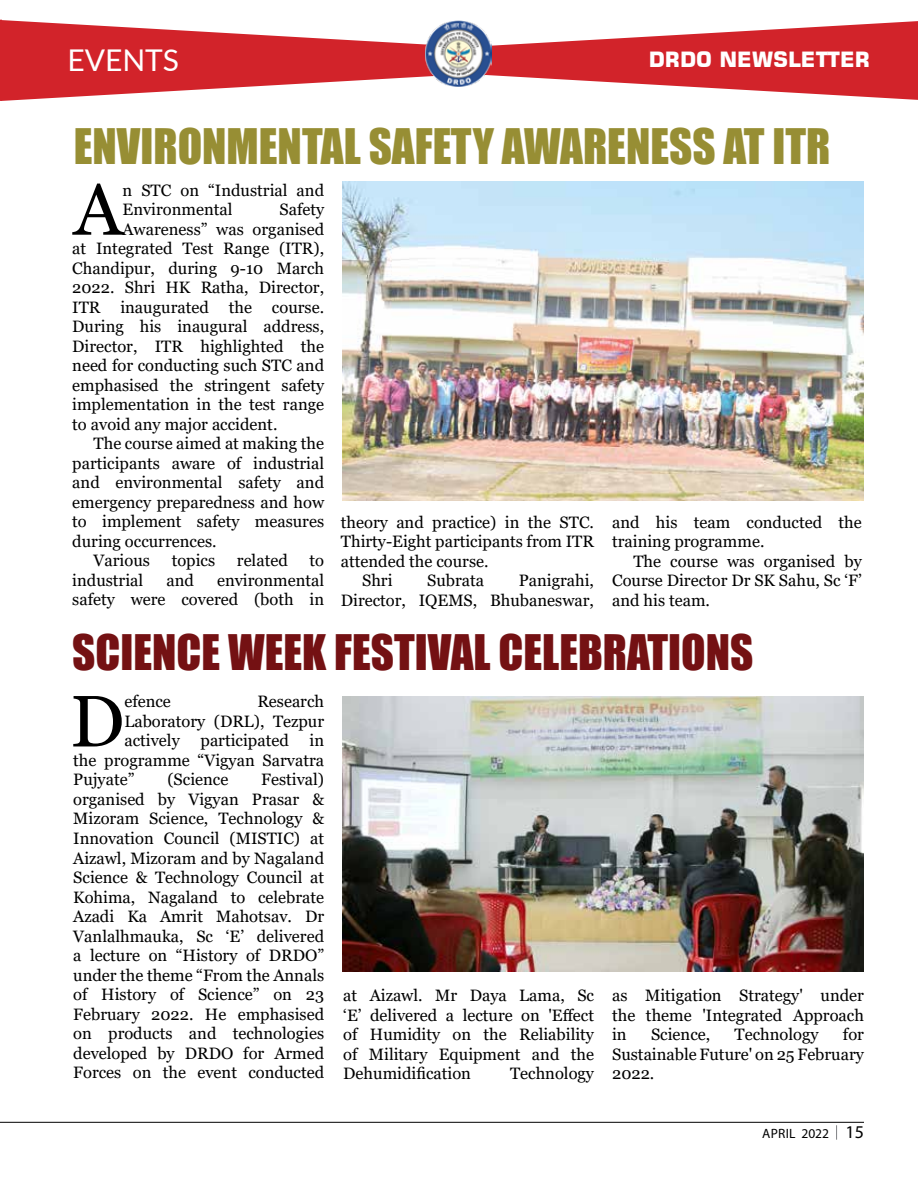
<style>
.page{position:relative;width:918px;height:1188px;background:#fff}
.page>*{position:absolute;margin:0;border:0;box-sizing:border-box;transform-origin:0 0}
.t1{font:72.75px "Georgia";color:#000}
.t2{font:45px "Impact";color:#978e34}
.t3{font:45px "Impact";color:#741113}
.t4{font:30px "Lato";color:#fff}
.t5{font:700 21px "Square 721 BT";color:#fff}
.t6{font:16.5px/19.5px "Georgia";color:#000;text-align:justify}
.t7{font:13.5px "Myriad Pro";letter-spacing:.02em;color:#000}
.s1{font-size:18px}
</style>
<div class="page">
<hr style="left:0;top:1122px;width:864px;height:1px;background:#000">
<svg style="left:836px;top:1125px;width:1px;height:15px"></svg>
<svg style="left:2px;top:20px;width:232px;height:81px;fill:#d2232a"></svg>
<svg style="left:234px;top:21px;width:684px;height:79px;fill:#d2232a"></svg>
<img style="left:426px;top:20px;width:66px;height:66px">
<svg style="left:0;top:20px;width:2px;height:81px"></svg>
<img style="left:342px;top:182px;width:522px;height:318px">
<img style="left:342px;top:697px;width:522px;height:274px">
<h3 class="t4" style="left:68px;top:38px;width:113px">EVENTS</h3>
<p class="t5" style="left:649px;top:47px;width:223px">DRDO NEWSLETTER</p>
<h2 class="t2" style="left:74px;top:111px;width:758px">ENVIRONMENTAL SAFETY AWARENESS AT ITR</h2>
<h1 class="t1" style="left:74px;top:166px;width:50px">A</h1>
<p class="t6" style="left:123px;top:181px;width:203px">n STC on “Industrial and<br>Environmental</p>
<p class="t6" style="left:279px;top:200px;width:46px">Safety</p>
<p class="t6" style="left:123px;top:220px;width:203px">Awareness” was organised</p>
<p class="t6" style="left:72px;top:239px;width:253px">at Integrated Test Range (ITR),</p>
<p class="t6" style="left:72px;top:259px;width:253px">Chandipur, during 9-10 March</p>
<p class="t6" style="left:72px;top:278px;width:253px">2022. Shri HK Ratha, Director,</p>
<p class="t6" style="left:72px;top:298px;width:253px">ITR inaugurated the course.</p>
<p class="t6" style="left:72px;top:317px;width:253px">During his inaugural address,</p>
<p class="t6" style="left:72px;top:337px;width:253px">Director, ITR highlighted the</p>
<p class="t6" style="left:72px;top:356px;width:253px">need for conducting such STC and</p>
<p class="t6" style="left:72px;top:376px;width:253px">emphasised the stringent safety</p>
<p class="t6" style="left:72px;top:395px;width:253px">implementation in the test range</p>
<p class="t6" style="left:72px;top:415px;width:207px">to avoid any major accident.</p>
<p class="t6" style="left:94px;top:434px;width:232px">The course aimed at making the</p>
<p class="t6" style="left:72px;top:454px;width:253px">participants aware of industrial</p>
<p class="t6" style="left:72px;top:473px;width:253px">and environmental safety and</p>
<p class="t6" style="left:72px;top:493px;width:253px">emergency preparedness and how</p>
<p class="t6" style="left:72px;top:512px;width:253px">to implement safety measures</p>
<p class="t6" style="left:72px;top:532px;width:146px">during occurrences.</p>
<p class="t6" style="left:94px;top:551px;width:58px">Various</p>
<p class="t6" style="left:172px;top:551px;width:45px">topics</p>
<p class="t6" style="left:237px;top:551px;width:52px">related</p>
<p class="t6" style="left:310px;top:551px;width:16px">to</p>
<p class="t6" style="left:72px;top:571px;width:72px">industrial</p>
<p class="t6" style="left:166px;top:571px;width:29px">and</p>
<p class="t6" style="left:341px;top:513px;width:255px">theory and practice) in the STC.</p>
<p class="t6" style="left:341px;top:532px;width:255px">Thirty-Eight participants from ITR</p>
<p class="t6" style="left:341px;top:552px;width:149px">attended the course.</p>
<p class="t6" style="left:362px;top:571px;width:32px">Shri</p>
<p class="t6" style="left:427px;top:571px;width:59px">Subrata</p>
<p class="t6" style="left:612px;top:513px;width:251px">and his team conducted the training programme.</p>
<p class="t6" style="left:612px;top:552px;width:251px;text-indent:21px">The course was organised by Course Director Dr SK Sahu, Sc ‘F’ and his team.</p>
<h2 class="t3" style="left:72px;top:618px;width:683px">SCIENCE WEEK FESTIVAL CELEBRATIONS</h2>
<h1 class="t1" style="left:70px;top:677px;width:56px">D</h1>
<p class="t6" style="left:124px;top:692px;width:48px">efence</p>
<p class="t6" style="left:72px;top:571px;width:253px;text-align:right">environmental<br>safety were covered (both in</p>
<p class="t6" style="left:341px;top:571px;width:255px;text-align:right">Panigrahi,<br>Director, IQEMS, Bhubaneswar,</p>
<p class="t6" style="left:124px;top:692px;width:201px;text-indent:133px">Research Laboratory (DRL), Tezpur actively</p>
<p class="t6" style="left:201px;top:731px;width:90px">participated</p>
<p class="t6" style="left:73px;top:731px;width:252px;text-indent:236px">in the programme “Vigyan Sarvatra Pujyate”</p>
<p class="t6" style="left:73px;top:770px;width:252px;text-indent:188px">Festival) organised by Vigyan Prasar &amp; Mizoram Science, Technology &amp; Innovation Council (MISTIC) at Aizawl, Mizoram and by Nagaland Science &amp; Technology Council at Kohima, Nagaland to celebrate Azadi Ka Amrit Mahotsav. Dr Vanlalhmauka, Sc ‘E’ delivered a lecture on “History of DRDO” under the theme “From the Annals of History of Science” on 23<br>February 2022. He emphasised on products and technologies developed by DRDO for Armed Forces on the event conducted</p>
<p class="t6" style="left:167px;top:770px;width:62px">(Science</p>
<p class="t6" style="left:343px;top:986px;width:252px">at Aizawl. Mr Daya Lama, Sc ‘E’ delivered a lecture on 'Effect of Humidity on the Reliability of Military Equipment and the Dehumidification</p>
<p class="t6" style="left:612px;top:986px;width:253px">as Mitigation Strategy' under the theme 'Integrated Approach in</p>
<p class="t6" style="left:612px;top:1025px;width:253px;text-indent:231px">for Sustainable Future' on 25 February 2022.</p>
<p class="t6" style="left:651px;top:1025px;width:61px">Science,</p>
<p class="t6" style="left:735px;top:1025px;width:86px">Technology</p>
<p class="t6" style="left:510px;top:1064px;width:86px">Technology</p>
<p class="t7" style="left:762px;top:1125px;width:103px">APRIL 2022 <span class="s1">15</span></p>
</div>
